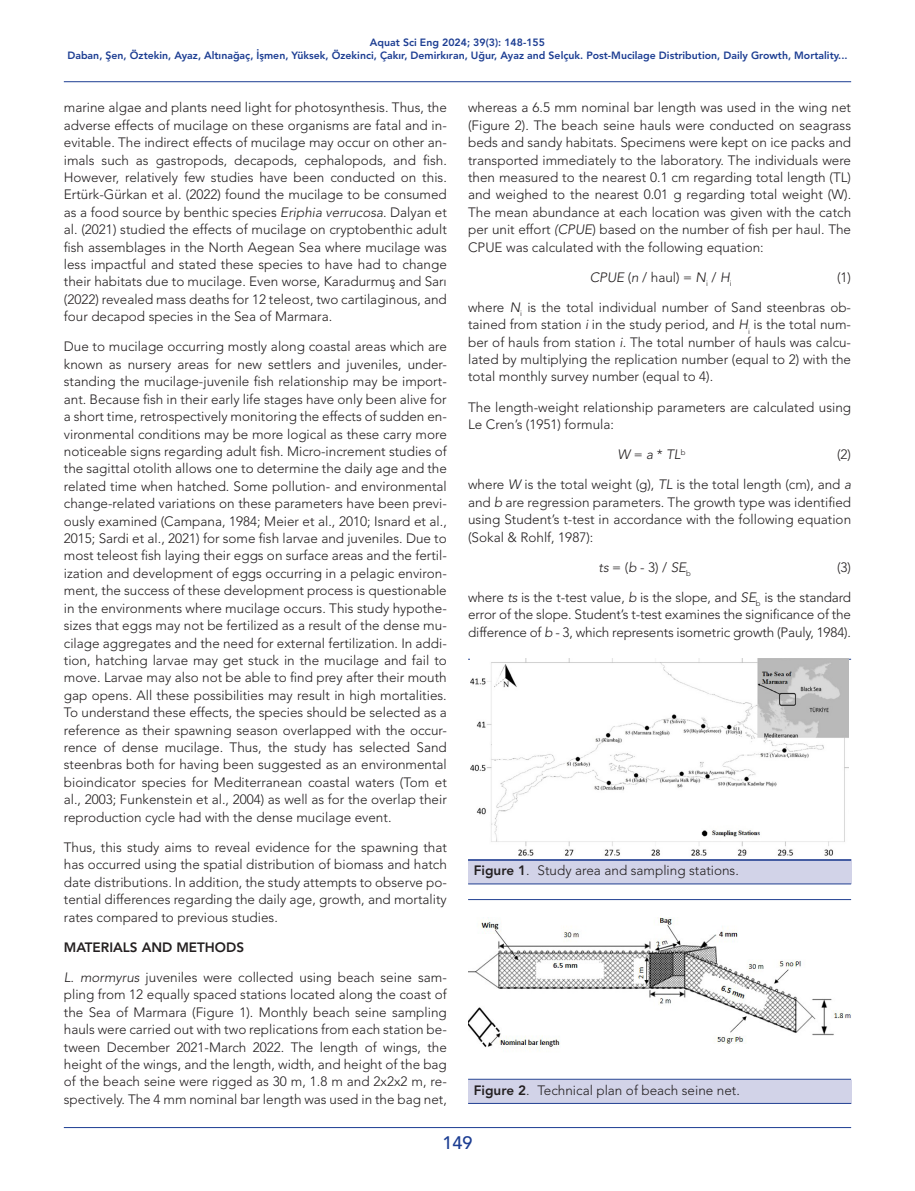
<style>
.page{position:relative;width:915px;height:1191px;background:#fff}
.page>*{position:absolute;margin:0;border:0;box-sizing:border-box;transform-origin:0 0}
.t1{font:500 18px "Avenir LT Std";color:#1c3d92}
.Ana_Metin{font:300 13.5px/17.4px "Avenir LT Std";color:#231f20;text-align:justify}
.Ara_Baslik{font:300 13.5px "Avenir LT Std";color:#231f20}
.Baslik_ic{font:800 13.5px "Avenir LT Std";color:#231f20}
.Ana_Metin-2{font:italic 300 13.5px "Avenir LT Std";color:#231f20}
.t2{font:800 10.5px/12.6px "Avenir LT Std";color:#1c3d92;text-align:center}
.s1{font-style:italic}
.s2{font-style:normal}
.s3{font-weight:800}
</style>
<div class="page">
<hr style="left:64px;top:1127px;width:786px;height:1px;background:#1c3d92">
<hr style="left:64px;top:81px;width:786px;height:1px;background:#1c3d92">
<div style="left:468px;top:859px;width:382px;height:25px;background:#d2d3e8"></div>
<hr style="left:468px;top:859px;width:382px;height:1px;background:#224092">
<hr style="left:468px;top:883px;width:382px;height:1px;background:#224092">
<hr style="left:468px;top:659px;width:382px;height:1px;background:#224092">
<hr style="left:468px;top:860px;width:382px;height:1px;background:#224092">
<img style="left:470px;top:659px;width:377px;height:197px">
<div style="left:468px;top:1079px;width:382px;height:24px;background:#d2d3e8"></div>
<hr style="left:468px;top:1079px;width:382px;height:1px;background:#224092">
<hr style="left:468px;top:1103px;width:382px;height:1px;background:#224092">
<img style="left:468px;top:900px;width:382px;height:149px">
<hr style="left:468px;top:899px;width:382px;height:1px;background:#224092">
<hr style="left:468px;top:1078px;width:382px;height:1px;background:#224092">
<p class="t2" style="left:67px;top:36px;width:781px">Aquat Sci Eng 2024; 39(3): 148-155<br>Daban, Şen, Öztekin, Ayaz, Altınağaç, İşmen, Yüksek, Özekinci, Çakır, Demirkıran, Uğur, Ayaz and Selçuk. Post-Mucilage Distribution, Daily Growth, Mortality...</p>
<p class="Ana_Metin" style="left:64px;top:99px;width:384px">marine algae and plants need light for photosynthesis. Thus, the adverse effects of mucilage on these organisms are fatal and in&shy;evitable. The indirect effects of mucilage may occur on other an&shy;imals such as gastropods, decapods, cephalopods, and fish.<br>However, relatively few studies have been conducted on this.<br>Ertürk-Gürkan et al. (2022) found the mucilage to be consumed as a food source by benthic species <span class="s1">Eriphia verrucosa</span>. Dalyan et al. (2021) studied the effects of mucilage on cryptobenthic adult fish assemblages in the North Aegean Sea where mucilage was less impactful and stated these species to have had to change their habitats due to mucilage. Even worse, Karadurmuş and Sarı (2022) revealed mass deaths for 12 teleost, two cartilaginous, and four decapod species in the Sea of Marmara.</p>
<p class="Ana_Metin" style="left:64px;top:338px;width:384px">Due to mucilage occurring mostly along coastal areas which are known as nursery areas for new settlers and juveniles, under&shy;standing the mucilage-juvenile fish relationship may be import&shy;ant. Because fish in their early life stages have only been alive for a short time, retrospectively monitoring the effects of sudden en&shy;vironmental conditions may be more logical as these carry more noticeable signs regarding adult fish. Micro-increment studies of the sagittal otolith allows one to determine the daily age and the related time when hatched. Some pollution- and environmental change-related variations on these parameters have been previ&shy;ously examined (Campana, 1984; Meier et al., 2010; Isnard et al., 2015; Sardi et al., 2021) for some fish larvae and juveniles. Due to most teleost fish laying their eggs on surface areas and the fertil&shy;ization and development of eggs occurring in a pelagic environ&shy;ment, the success of these development process is questionable in the environments where mucilage occurs. This study hypothe&shy;sizes that eggs may not be fertilized as a result of the dense mu&shy;cilage aggregates and the need for external fertilization. In addi&shy;tion, hatching larvae may get stuck in the mucilage and fail to move. Larvae may also not be able to find prey after their mouth gap opens. All these possibilities may result in high mortalities.<br>To understand these effects, the species should be selected as a reference as their spawning season overlapped with the occur&shy;rence of dense mucilage. Thus, the study has selected Sand steenbras both for having been suggested as an environmental bioindicator species for Mediterranean coastal waters (Tom et al., 2003; Funkenstein et al., 2004) as well as for the overlap their reproduction cycle had with the dense mucilage event.</p>
<p class="Ana_Metin" style="left:64px;top:838px;width:384px">Thus, this study aims to reveal evidence for the spawning that has occurred using the spatial distribution of biomass and hatch date distributions. In addition, the study attempts to observe po&shy;tential differences regarding the daily age, growth, and mortality rates compared to previous studies.</p>
<p class="Baslik_ic" style="left:64px;top:939px;width:182px">MATERIALS AND METHODS</p>
<p class="Ana_Metin" style="left:64px;top:968px;width:384px"><span class="s1">L. mormyrus</span> juveniles were collected using beach seine sam&shy;pling from 12 equally spaced stations located along the coast of the Sea of Marmara (Figure 1). Monthly beach seine sampling hauls were carried out with two replications from each station be&shy;tween December 2021-March 2022. The length of wings, the height of the wings, and the length, width, and height of the bag of the beach seine were rigged as 30 m, 1.8 m and 2x2x2 m, re&shy;spectively. The 4 mm nominal bar length was used in the bag net,</p>
<p class="Ana_Metin" style="left:468px;top:99px;width:384px">whereas a 6.5 mm nominal bar length was used in the wing net (Figure 2). The beach seine hauls were conducted on seagrass beds and sandy habitats. Specimens were kept on ice packs and transported immediately to the laboratory. The individuals were then measured to the nearest 0.1 cm regarding total length (TL) and weighed to the nearest 0.01 g regarding total weight (W).<br>The mean abundance at each location was given with the catch per unit effort <span class="s1">(CPUE</span>) based on the number of fish per haul. The CPUE was calculated with the following equation:</p>
<p class="Ana_Metin" style="left:589px;top:268px;width:143px"><span class="s1">CPUE</span> (<span class="s1">n</span> / haul) = <span class="s1">N</span><sub>i</sub> / <span class="s1">H</span><sub>i</sub></p>
<p class="Ana_Metin" style="left:836px;top:268px;width:16px">(1)</p>
<p class="Ana_Metin" style="left:468px;top:298px;width:384px">where <span class="s1">N</span><sub>i</sub> is the total individual number of Sand steenbras ob&shy;tained from station <span class="s1">i</span> in the study period, and <span class="s1">H</span><sub>i</sub> is the total num&shy;ber of hauls from station <span class="s1">i</span>. The total number of hauls was calcu&shy;lated by multiplying the replication number (equal to 2) with the total monthly survey number (equal to 4).</p>
<p class="Ana_Metin" style="left:468px;top:398px;width:384px">The length-weight relationship parameters are calculated using<br>Le Cren’s (1951) formula:</p>
<p class="Ana_Metin-2" style="left:617px;top:446px;width:70px">W <span class="s2">=</span> a <span class="s2">*</span> TL<sup>b</sup></p>
<p class="Ana_Metin" style="left:836px;top:446px;width:16px">(2)</p>
<p class="Ana_Metin" style="left:468px;top:476px;width:384px">where <span class="s1">W</span> is the total weight (g), <span class="s1">TL</span> is the total length (cm), and <span class="s1">a </span>and <span class="s1">b</span> are regression parameters. The growth type was identified using Student’s t-test in accordance with the following equation (Sokal &amp; Rohlf, 1987):</p>
<p class="Ana_Metin" style="left:598px;top:558px;width:94px"><span class="s1">ts</span> = (<span class="s1">b</span> - 3) / <span class="s1">SE</span><sub>b</sub></p>
<p class="Ana_Metin" style="left:836px;top:558px;width:16px">(3)</p>
<p class="Ana_Metin" style="left:468px;top:588px;width:384px">where <span class="s1">ts</span> is the t-test value, <span class="s1">b</span> is the slope, and <span class="s1">SE</span><sub>b</sub> is the standard error of the slope. Student’s t-test examines the significance of the difference of <span class="s1">b</span> - 3, which represents isometric growth (Pauly, 1984).</p>
<p class="Ara_Baslik" style="left:473px;top:862px;width:266px"><span class="s3">Figure 1</span>. Study area and sampling stations.</p>
<p class="Ara_Baslik" style="left:473px;top:1082px;width:267px"><span class="s3">Figure 2</span>. Technical plan of beach seine net.</p>
<h1 class="t1" style="left:442px;top:1132px;width:32px">149</h1>
</div>
